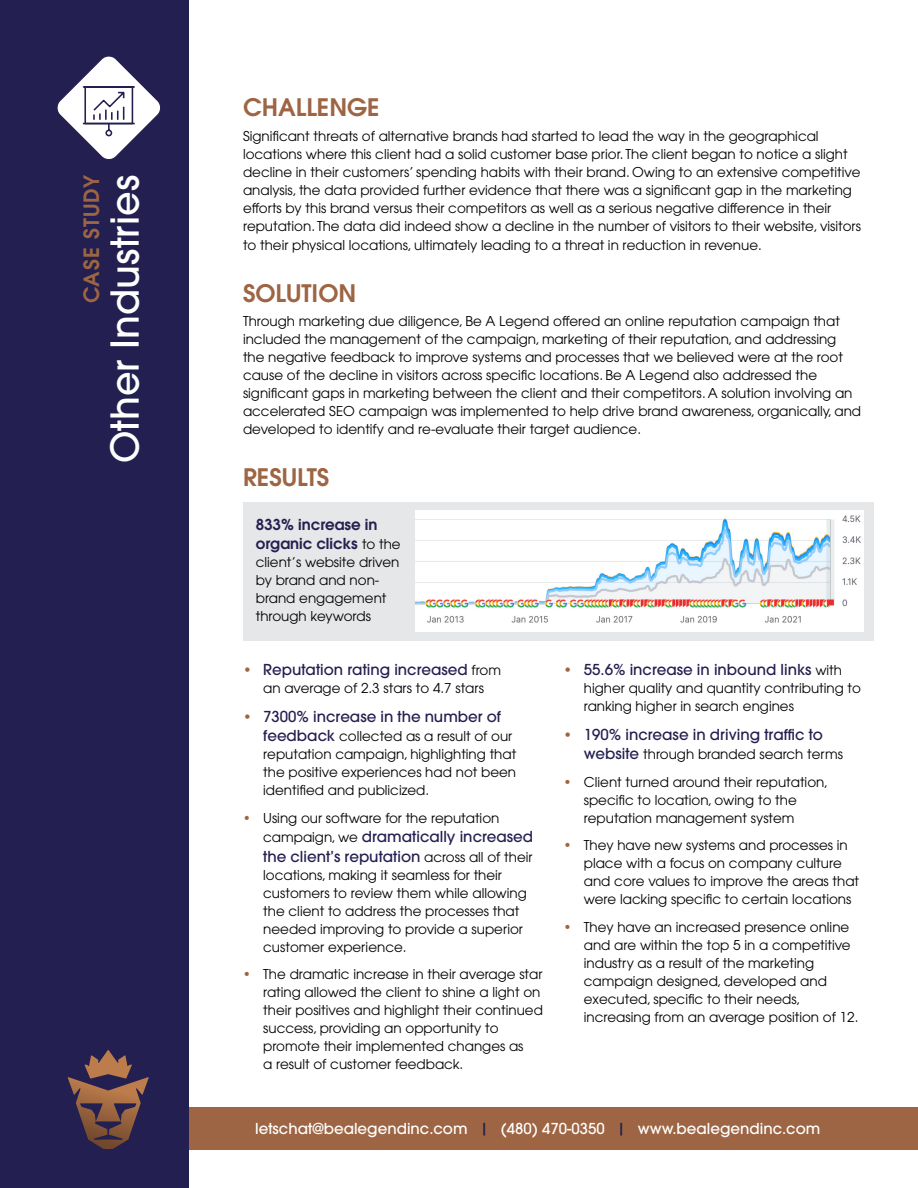
<style>
.page{position:relative;width:918px;height:1188px;background:#fff}
.page>*{position:absolute;margin:0;border:0;box-sizing:border-box;transform-origin:0 0}
.t1{font:500 38.25px "Avant Garde";color:#fff}
.t2{font:600 24px "Avant Garde";color:#9d6543}
.t3{font:600 21px "Avant Garde";letter-spacing:.05em;color:#9d6543}
.t4{font:500 15px/19.5px "Avant Garde";color:#231f50}
.t5{font:500 15px "Avant Garde";color:#fff}
.t6{font:600 15px/19.5px "Avant Garde";color:#231f50}
.t7{font:13.5px/18px "Avant Garde";color:#000}
.s1{font-weight:400;font-size:13.5px;color:#000}
.s2{font-weight:400;font-size:14.25px;color:#9d6543}
.s3{font-weight:500;font-size:15px;color:#231f50}
.s4{color:#9d6543}
.s5{color:#231f50}
</style>
<div class="page">
<div style="left:0;top:0;width:189px;height:1188px;background:#231f50"></div>
<svg style="left:57px;top:56px;width:103px;height:103px"></svg>
<div style="left:189px;top:1107px;width:729px;height:42px;background:#9d6543"></div>
<svg style="left:68px;top:1050px;width:81px;height:99px"></svg>
<div style="left:243px;top:503px;width:631px;height:138px;background:#e6e7e8"></div>
<img style="left:415px;top:511px;width:449px;height:120px">
<h3 class="t3" style="left:78px;top:303px;width:130px;rotate:-90deg">CASE STUDY</h3>
<h1 class="t1" style="left:101px;top:463px;width:290px;rotate:-90deg">Other Industries</h1>
<h2 class="t2" style="left:243px;top:92px;width:138px">CHALLENGE</h2>
<p class="t7" style="left:243px;top:127px;width:620px">Significant threats of alternative brands had started to lead the way in the geographical locations where this client had a solid customer base prior. The client began to notice a slight decline in their customers’ spending habits with their brand. Owing to an extensive competitive analysis, the data provided further evidence that there was a significant gap in the marketing efforts by this brand versus their competitors as well as a serious negative difference in their reputation. The data did indeed show a decline in the number of visitors to their website, visitors</p>
<p class="t7" style="left:243px;top:236px;width:520px">to their physical locations, ultimately leading to a threat in reduction in revenue.</p>
<h2 class="t2" style="left:243px;top:277px;width:115px">SOLUTION</h2>
<p class="t7" style="left:243px;top:313px;width:620px">Through marketing due diligence, Be A Legend offered an online reputation campaign that included the management of the campaign, marketing of their reputation, and addressing the negative feedback to improve systems and processes that we believed were at the root cause of the decline in visitors across specific locations. Be A Legend also addressed the significant gaps in marketing between the client and their competitors. A solution involving an accelerated SEO campaign was implemented to help drive brand awareness, organically, and developed to identify and re-evaluate their target audience.</p>
<h2 class="t2" style="left:243px;top:461px;width:88px">RESULTS</h2>
<p class="t6" style="left:256px;top:514px;width:146px">833% increase in organic clicks <span class="s1">to the</span></p>
<p class="t7" style="left:256px;top:553px;width:145px">client’s website driven by brand and non&shy;brand engagement through keywords</p>
<p class="t4" style="left:243px;top:660px;width:260px"><span class="s2">•</span> Reputation rating increased <span class="s1">from</span></p>
<p class="t7" style="left:263px;top:679px;width:222px">an average of 2.3 stars to 4.7 stars</p>
<p class="t4" style="left:243px;top:707px;width:260px"><span class="s2">•</span> 7300% increase in the number of</p>
<p class="t7" style="left:263px;top:727px;width:255px"><span class="s3">feedback</span> collected as a result of our reputation campaign, highlighting that the positive experiences had not been identified and publicized.</p>
<p class="t7" style="left:243px;top:809px;width:258px"><span class="s4">•</span> Using our software for the reputation</p>
<p class="t4" style="left:263px;top:827px;width:271px"><span class="s1">campaign, we</span> dramatically increased the client’s reputation <span class="s1">across all of their</span></p>
<p class="t7" style="left:263px;top:866px;width:265px">locations, making it seamless for their customers to review them while allowing the client to address the processes that needed improving to provide a superior customer experience.</p>
<p class="t7" style="left:263px;top:965px;width:281px;text-indent:-20px"><span class="s4">•</span> The dramatic increase in their average star rating allowed the client to shine a light on their positives and highlight their continued success, providing an opportunity to promote their implemented changes as<br>a result of customer feedback.</p>
<p class="t4" style="left:564px;top:660px;width:280px"><span class="s2">•</span> 55.6% increase in inbound links <span class="s1">with</span></p>
<p class="t7" style="left:584px;top:679px;width:279px">higher quality and quantity contributing to ranking higher in search engines</p>
<p class="t4" style="left:564px;top:725px;width:261px"><span class="s2">•</span> 190% increase in driving traffic to</p>
<p class="t7" style="left:584px;top:745px;width:261px"><span class="s3">website</span> through branded search terms</p>
<p class="t7" style="left:584px;top:773px;width:246px;text-indent:-20px"><span class="s4">•</span> Client turned around their reputation, specific to location, owing to the reputation management system</p>
<p class="t7" style="left:584px;top:836px;width:277px;text-indent:-20px"><span class="s4">•</span> They have new systems and processes in place with a focus on company culture and core values to improve the areas that were lacking specific to certain locations</p>
<p class="t7" style="left:584px;top:918px;width:276px;text-indent:-20px"><span class="s4">•</span> They have an increased presence online and are within the top 5 in a competitive industry as a result of the marketing campaign designed, developed and executed, specific to their needs, increasing from an average position of 12.</p>
<p class="t5" style="left:255px;top:1119px;width:567px">letschat@bealegendinc.com <span class="s5">|</span> (480) 470-0350 <span class="s5">|</span> www.bealegendinc.com</p>
</div>
